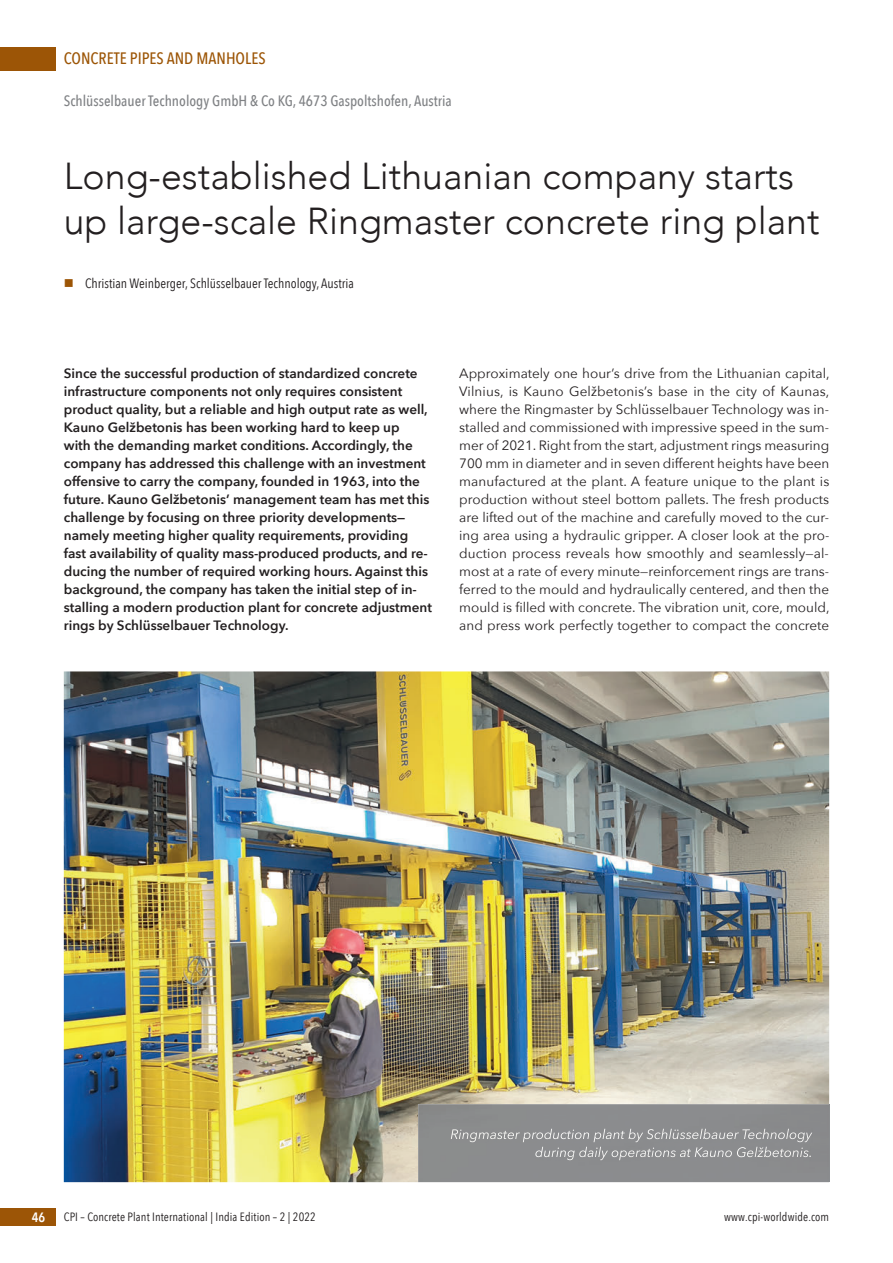
<style>
.page{position:relative;width:893px;height:1263px;background:#fff}
.page>*{position:absolute;margin:0;border:0;box-sizing:border-box;transform-origin:0 0}
.t1{font:300 37.5px/45px "Avenir";color:#231f20}
.t2{font:500 16.5px "Avenir Next Condensed";color:#9c5506}
.t3{font:500 15px "Avenir Next Condensed";color:#808285}
.t4{font:13.5px/18px "Avenir Next";letter-spacing:.005em;color:#231f20;text-align:justify}
.t5{font:600 13.5px/18px "Avenir Next";color:#231f20}
.t6{font:13.5px "Avenir Next Condensed";color:#231f20}
.t7{font:600 13.5px "Avenir Next Condensed";color:#fff}
.t8{font:12px "Avenir Next Condensed";letter-spacing:.01em;color:#231f20}
.s1{color:#9c5506}
</style>
<div class="page">
<div style="left:0;top:47px;width:55px;height:23px;background:#9c5506"></div>
<div style="left:0;top:1208px;width:55px;height:18px;background:#9c5506"></div>
<img style="left:64px;top:671px;width:765px;height:511px">
<div style="left:418px;top:1104px;width:411px;height:78px;background:#8b8c8e"></div>
<img style="left:451px;top:1129px;width:361px;height:13px">
<img style="left:535px;top:1147px;width:276px;height:13px">
<p class="t2" style="left:64px;top:49px;width:203px">CONCRETE PIPES AND MANHOLES</p>
<p class="t3" style="left:64px;top:92px;width:389px">Schlüsselbauer Technology GmbH &amp; Co KG, 4673 Gaspoltshofen, Austria</p>
<h1 class="t1" style="left:64px;top:153px;width:757px">Long-established Lithuanian company starts up large-scale Ringmaster concrete ring plant</h1>
<p class="t6" style="left:64px;top:272px;width:292px"><span class="s1">■</span> Christian Weinberger, Schlüsselbauer Technology, Austria</p>
<p class="t5" style="left:64px;top:364px;width:370px">Since the successful production of standardized concrete infrastructure components not only requires consistent product quality, but a reliable and high output rate as well, Kauno Gelžbetonis has been working hard to keep up<br>with the demanding market conditions. Accordingly, the company has addressed this challenge with an investment offensive to carry the company, founded in 1963, into the future. Kauno Gelžbetonis’ management team has met this challenge by focusing on three priority developments— namely meeting higher quality requirements, providing fast availability of quality mass-produced products, and re&shy;ducing the number of required working hours. Against this background, the company has taken the initial step of in&shy;stalling a modern production plant for concrete adjustment rings by Schlüsselbauer Technology.</p>
<p class="t4" style="left:459px;top:364px;width:372px">Approximately one hour’s drive from the Lithuanian capital, Vilnius, is Kauno Gelžbetonis’s base in the city of Kaunas, where the Ringmaster by Schlüsselbauer Technology was in&shy;stalled and commissioned with impressive speed in the sum&shy;mer of 2021. Right from the start, adjustment rings measuring 700 mm in diameter and in seven different heights have been manufactured at the plant. A feature unique to the plant is production without steel bottom pallets. The fresh products are lifted out of the machine and carefully moved to the cur&shy;ing area using a hydraulic gripper. A closer look at the pro&shy;duction process reveals how smoothly and seamlessly—al&shy;most at a rate of every minute—reinforcement rings are trans&shy;ferred to the mould and hydraulically centered, and then the mould is filled with concrete. The vibration unit, core, mould, and press work perfectly together to compact the concrete</p>
<p class="t7" style="left:32px;top:1206px;width:15px">46</p>
<p class="t8" style="left:64px;top:1207px;width:254px">CPI – Concrete Plant International | India Edition – 2 | 2022</p>
<p class="t8" style="left:724px;top:1207px;width:107px">www.cpi-worldwide.com</p>
</div>
